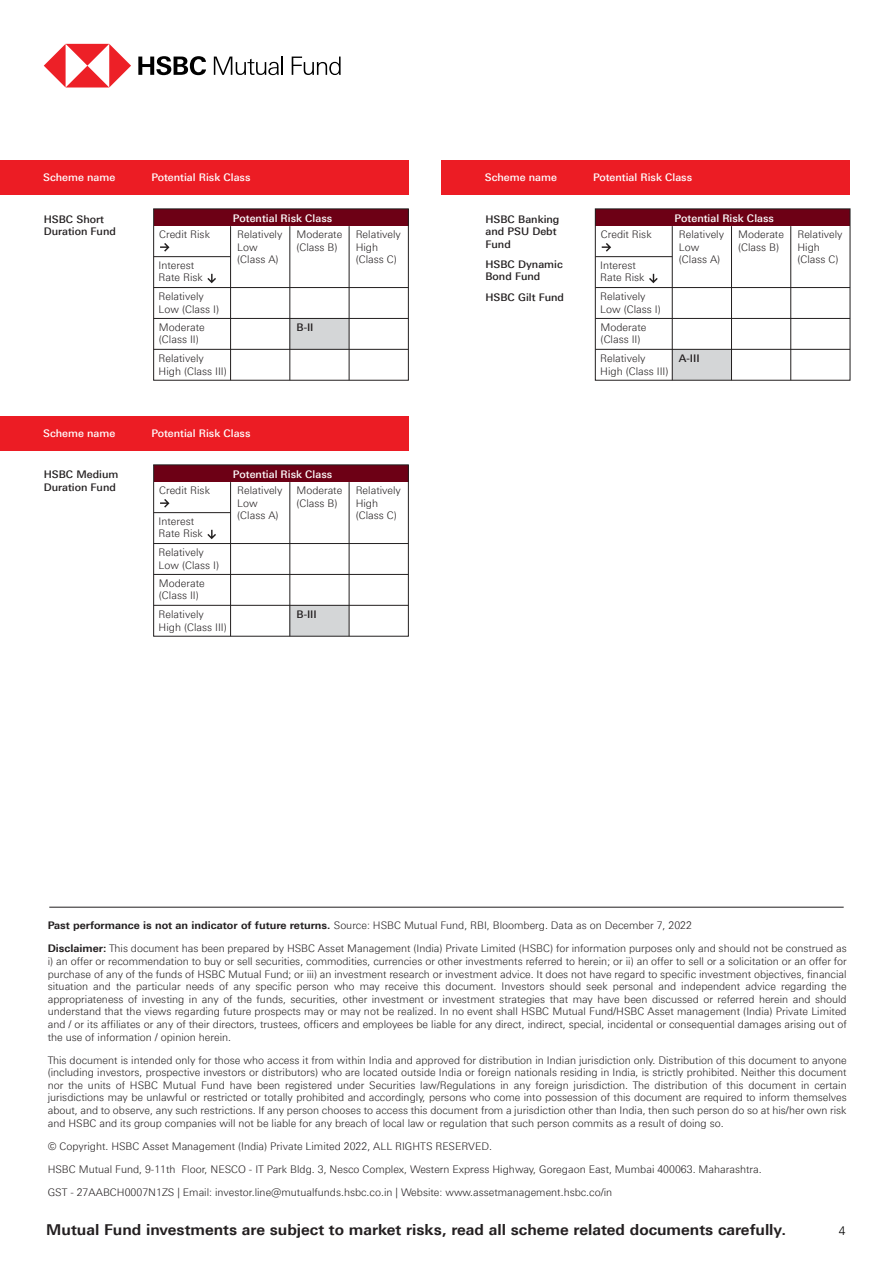
<style>
.page{position:relative;width:893px;height:1263px;background:#fff}
.page>*{position:absolute;margin:0;border:0;box-sizing:border-box;transform-origin:0 0}
.t1{font:700 15px "Univers Nextfor HSBCW01";color:#231f20}
.t2{font:300 12px "Univers Nextfor HSBCW01";color:#000}
.t3{font:300 10.5px/12.6px "Univers Nextfor HSBCW01";color:#231f20}
.t4{font:500 10.5px "Univers Nextfor HSBCW01";color:#fff}
.t5{font:500 10.5px/12.6px "Univers Nextfor HSBCW01";color:#231f20}
.s1{font-weight:700}
</style>
<div class="page">
<hr style="left:49px;top:907px;width:795px;height:1px;background:#211e1f">
<svg style="left:44px;top:44px;width:87px;height:43px"></svg>
<svg style="left:138px;top:56px;width:68px;height:19px"></svg>
<svg style="left:214px;top:57px;width:69px;height:18px"></svg>
<svg style="left:292px;top:57px;width:49px;height:18px"></svg>
<div style="left:0;top:161px;width:408px;height:34px;background:#ec1c24"></div>
<div style="left:290px;top:318px;width:59px;height:31px;background:#d4d6d7"></div>
<div style="left:154px;top:209px;width:254px;height:17px;background:#6d0015"></div>
<div style="left:153px;top:209px;width:256px;height:171px;border:1px solid #221f1f"></div>
<hr style="left:154px;top:287px;width:254px;height:1px;background:#221f1f">
<hr style="left:154px;top:256px;width:77px;height:1px;background:#221f1f">
<hr style="left:290px;top:226px;width:1px;height:154px;background:#221f1f">
<hr style="left:349px;top:226px;width:1px;height:154px;background:#221f1f">
<hr style="left:230px;top:226px;width:1px;height:154px;background:#221f1f">
<hr style="left:154px;top:318px;width:254px;height:1px;background:#221f1f">
<hr style="left:154px;top:349px;width:254px;height:1px;background:#221f1f">
<svg style="left:160px;top:243px;width:9px;height:9px"></svg>
<svg style="left:207px;top:274px;width:9px;height:9px"></svg>
<div style="left:442px;top:161px;width:408px;height:34px;background:#ec1c24"></div>
<div style="left:672px;top:349px;width:59px;height:31px;background:#d4d6d7"></div>
<div style="left:595px;top:209px;width:255px;height:17px;background:#6d0015"></div>
<div style="left:595px;top:209px;width:255px;height:171px;border:1px solid #221f1f"></div>
<hr style="left:595px;top:287px;width:255px;height:1px;background:#221f1f">
<hr style="left:595px;top:256px;width:77px;height:1px;background:#221f1f">
<hr style="left:731px;top:226px;width:1px;height:154px;background:#221f1f">
<hr style="left:790px;top:226px;width:1px;height:154px;background:#221f1f">
<hr style="left:672px;top:226px;width:1px;height:154px;background:#221f1f">
<hr style="left:595px;top:318px;width:255px;height:1px;background:#221f1f">
<hr style="left:595px;top:349px;width:255px;height:1px;background:#221f1f">
<svg style="left:602px;top:243px;width:9px;height:9px"></svg>
<svg style="left:649px;top:274px;width:9px;height:9px"></svg>
<div style="left:0;top:417px;width:408px;height:34px;background:#ec1c24"></div>
<div style="left:290px;top:605px;width:59px;height:31px;background:#d4d6d7"></div>
<div style="left:154px;top:465px;width:254px;height:17px;background:#6d0015"></div>
<div style="left:153px;top:465px;width:256px;height:171px;border:1px solid #221f1f"></div>
<hr style="left:154px;top:543px;width:254px;height:1px;background:#221f1f">
<hr style="left:154px;top:512px;width:77px;height:1px;background:#221f1f">
<hr style="left:290px;top:482px;width:1px;height:154px;background:#221f1f">
<hr style="left:349px;top:482px;width:1px;height:154px;background:#221f1f">
<hr style="left:230px;top:482px;width:1px;height:154px;background:#221f1f">
<hr style="left:154px;top:574px;width:254px;height:1px;background:#221f1f">
<hr style="left:154px;top:605px;width:254px;height:1px;background:#221f1f">
<svg style="left:160px;top:499px;width:9px;height:9px"></svg>
<svg style="left:207px;top:530px;width:9px;height:9px"></svg>
<p class="t4" style="left:43px;top:171px;width:74px">Scheme name</p>
<p class="t4" style="left:152px;top:171px;width:100px">Potential Risk Class</p>
<p class="t4" style="left:233px;top:212px;width:101px">Potential Risk Class</p>
<p class="t3" style="left:159px;top:228px;width:52px">Credit Risk</p>
<p class="t3" style="left:296px;top:228px;width:47px">Moderate (Class B)</p>
<p class="t3" style="left:356px;top:228px;width:47px">Relatively<br>High (Class C)</p>
<p class="t5" style="left:44px;top:212px;width:74px">HSBC Short<br>Duration Fund</p>
<p class="t3" style="left:237px;top:228px;width:47px">Relatively<br>Low (Class A)</p>
<p class="t3" style="left:159px;top:259px;width:46px">Interest<br>Rate Risk</p>
<p class="t3" style="left:159px;top:290px;width:62px">Relatively<br>Low (Class I)</p>
<p class="t3" style="left:159px;top:321px;width:47px">Moderate (Class II)</p>
<p class="t3" style="left:159px;top:352px;width:70px">Relatively<br>High (Class III)</p>
<p class="t5" style="left:296px;top:321px;width:19px">B-II</p>
<p class="t4" style="left:43px;top:427px;width:74px">Scheme name</p>
<p class="t4" style="left:152px;top:427px;width:100px">Potential Risk Class</p>
<p class="t4" style="left:233px;top:468px;width:101px">Potential Risk Class</p>
<p class="t3" style="left:159px;top:484px;width:52px">Credit Risk</p>
<p class="t3" style="left:296px;top:484px;width:47px">Moderate (Class B)</p>
<p class="t3" style="left:356px;top:484px;width:47px">Relatively<br>High (Class C)</p>
<p class="t5" style="left:44px;top:468px;width:76px">HSBC Medium<br>Duration Fund</p>
<p class="t3" style="left:237px;top:484px;width:47px">Relatively<br>Low (Class A)</p>
<p class="t3" style="left:159px;top:515px;width:46px">Interest<br>Rate Risk</p>
<p class="t3" style="left:159px;top:546px;width:62px">Relatively<br>Low (Class I)</p>
<p class="t3" style="left:159px;top:577px;width:47px">Moderate (Class II)</p>
<p class="t3" style="left:159px;top:608px;width:70px">Relatively<br>High (Class III)</p>
<p class="t5" style="left:296px;top:608px;width:22px">B-III</p>
<p class="t4" style="left:485px;top:171px;width:74px">Scheme name</p>
<p class="t4" style="left:593px;top:171px;width:100px">Potential Risk Class</p>
<p class="t4" style="left:674px;top:212px;width:101px">Potential Risk Class</p>
<p class="t3" style="left:601px;top:228px;width:52px">Credit Risk</p>
<p class="t3" style="left:738px;top:228px;width:47px">Moderate (Class B)</p>
<p class="t3" style="left:797px;top:228px;width:47px">Relatively<br>High (Class C)</p>
<p class="t5" style="left:485px;top:212px;width:76px">HSBC Banking and PSU Debt<br>Fund</p>
<p class="t5" style="left:485px;top:258px;width:79px">HSBC Dynamic<br>Bond Fund</p>
<p class="t5" style="left:485px;top:290px;width:80px">HSBC Gilt Fund</p>
<p class="t3" style="left:679px;top:228px;width:47px">Relatively<br>Low (Class A)</p>
<p class="t3" style="left:600px;top:259px;width:46px">Interest<br>Rate Risk</p>
<p class="t3" style="left:600px;top:290px;width:62px">Relatively<br>Low (Class I)</p>
<p class="t3" style="left:601px;top:321px;width:47px">Moderate (Class II)</p>
<p class="t3" style="left:600px;top:352px;width:70px">Relatively<br>High (Class III)</p>
<p class="t5" style="left:679px;top:352px;width:22px">A-III</p>
<p class="t3" style="left:48px;top:914px;width:800px;line-height:23.1px"><span class="s1">Past performance is not an indicator of future returns.</span> Source: HSBC Mutual Fund, RBI, Bloomberg. Data as on December 7, 2022<br><span class="s1">Disclaimer:</span> This document has been prepared by HSBC Asset Management (India) Private Limited (HSBC) for information purposes only and should not be construed as</p>
<p class="t3" style="left:48px;top:955px;width:801px;text-align:justify">i) an offer or recommendation to buy or sell securities, commodities, currencies or other investments referred to herein; or ii) an offer to sell or a solicitation or an offer for purchase of any of the funds of HSBC Mutual Fund; or iii) an investment research or investment advice. It does not have regard to specific investment objectives, financial situation and the particular needs of any specific person who may receive this document. Investors should seek personal and independent advice regarding the appropriateness of investing in any of the funds, securities, other investment or investment strategies that may have been discussed or referred herein and should understand that the views regarding future prospects may or may not be realized. In no event shall HSBC Mutual Fund/HSBC Asset management (India) Private Limited and / or its affiliates or any of their directors, trustees, officers and employees be liable for any direct, indirect, special, incidental or consequential damages arising out of the use of information / opinion herein.</p>
<p class="t3" style="left:48px;top:1053px;width:800px;text-align:justify">This document is intended only for those who access it from within India and approved for distribution in Indian jurisdiction only. Distribution of this document to anyone (including investors, prospective investors or distributors) who are located outside India or foreign nationals residing in India, is strictly prohibited. Neither this document nor the units of HSBC Mutual Fund have been registered under Securities law/Regulations in any foreign jurisdiction. The distribution of this document in certain jurisdictions may be unlawful or restricted or totally prohibited and accordingly, persons who come into possession of this document are required to inform themselves about, and to observe, any such restrictions. If any person chooses to access this document from a jurisdiction other than India, then such person do so at his/her own risk and HSBC and its group companies will not be liable for any breach of local law or regulation that such person commits as a result of doing so.</p>
<p class="t3" style="left:48px;top:1140px;width:446px">© Copyright. HSBC Asset Management (India) Private Limited 2022, ALL RIGHTS RESERVED.</p>
<p class="t3" style="left:48px;top:1157px;width:715px;line-height:23.1px">HSBC Mutual Fund, 9-11th Floor, NESCO - IT Park Bldg. 3, Nesco Complex, Western Express Highway, Goregaon East, Mumbai 400063. Maharashtra.<br>GST - 27AABCH0007N1ZS | Email: investor.line@mutualfunds.hsbc.co.in | Website: www.assetmanagement.hsbc.co/in</p>
<p class="t2" style="left:839px;top:1224px;width:8px">4</p>
<h1 class="t1" style="left:46px;top:1221px;width:741px">Mutual Fund investments are subject to market risks, read all scheme related documents carefully.</h1>
</div>
